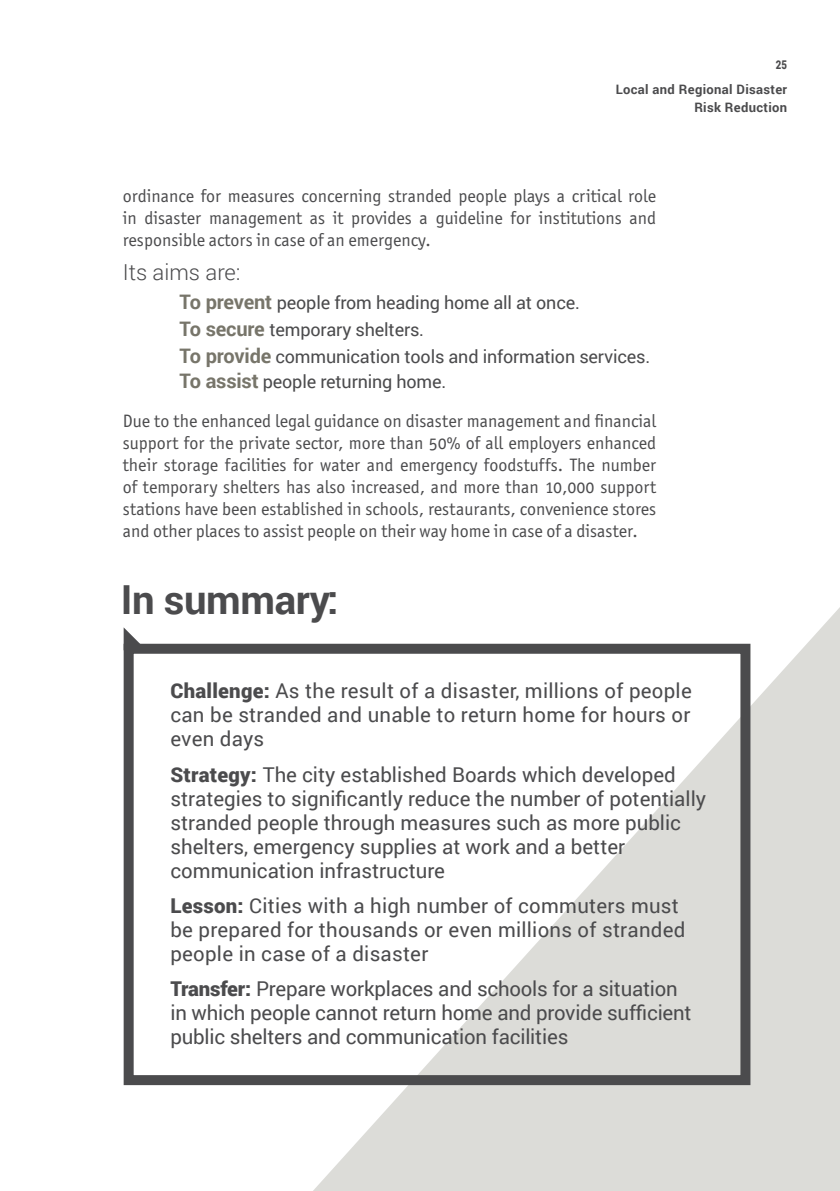
<style>
.page{position:relative;width:840px;height:1191px;background:#fff}
.page>*{position:absolute;margin:0;border:0;box-sizing:border-box;transform-origin:0 0}
.t1{font:700 40px "Roboto";letter-spacing:-.01em;color:#4b4b4d}
.t2{font:300 22px "Roboto";color:#4b4b4d}
.t3{font:20.4px/24px "Roboto";color:#4b4b4d}
.t4{font:18px/22px "Officina San ITC Book OS";color:#4b4b4d;text-align:justify}
.t5{font:18px/26.8px "Roboto";letter-spacing:-.01em;color:#4b4b4d}
.t6{font:700 13px/18px "Roboto";letter-spacing:.025em;color:#4b4b4d;text-align:right}
.t7{font:900 12px "Roboto";color:#4b4b4d;scale:.8 1}
.s1{font-weight:700;font-size:20px;color:#77756a}
.s2{font-weight:900}
</style>
<div class="page">
<svg style="left:299px;top:608px;width:540px;height:583px"></svg>
<svg style="left:124px;top:628px;width:22px;height:16px"></svg>
<div style="left:124px;top:644px;width:626px;height:441px;border:10px solid #4b4b4d"></div>
<p class="t7" style="left:775px;top:57px;width:16px">25</p>
<p class="t6" style="left:615px;top:80px;width:173px">Local and Regional Disaster<br>Risk Reduction</p>
<p class="t4" style="left:123px;top:185px;width:534px">ordinance for measures concerning stranded people plays a critical role in disaster management as it provides a guideline for institutions and responsible actors in case of an emergency.</p>
<p class="t2" style="left:123px;top:257px;width:119px">Its aims are:</p>
<p class="t5" style="left:179px;top:289px;width:472px"><span class="s1">To prevent</span> people from heading home all at once.<br><span class="s1">To secure</span> temporary shelters.<br><span class="s1">To provide</span> communication tools and information services.</p>
<p class="t5" style="left:179px;top:367px;width:268px"><span class="s1">To assist</span> people returning home.</p>
<p class="t4" style="left:123px;top:410px;width:534px">Due to the enhanced legal guidance on disaster management and financial support for the private sector, more than 50% of all employers enhanced their storage facilities for water and emergency foodstuffs. The number of temporary shelters has also increased, and more than 10,000 support stations have been established in schools, restaurants, convenience stores and other places to assist people on their way home in case of a disaster.</p>
<h1 class="t1" style="left:121px;top:571px;width:219px">In summary:</h1>
<p class="t3" style="left:170px;top:678px;width:522px;text-align:justify"><span class="s2">Challenge:</span> As the result of a disaster, millions of people can be stranded and unable to return home for hours or even days</p>
<p class="t3" style="left:170px;top:761px;width:537px"><span class="s2">Strategy:</span> The city established Boards which developed strategies to significantly reduce the number of potentially stranded people through measures such as more public shelters, emergency supplies at work and a better communication infrastructure</p>
<p class="t3" style="left:170px;top:893px;width:516px"><span class="s2">Lesson:</span> Cities with a high number of commuters must be prepared for thousands or even millions of stranded people in case of a disaster</p>
<p class="t3" style="left:170px;top:976px;width:522px"><span class="s2">Transfer:</span> Prepare workplaces and schools for a situation in which people cannot return home and provide sufficient public shelters and communication facilities</p>
</div>
